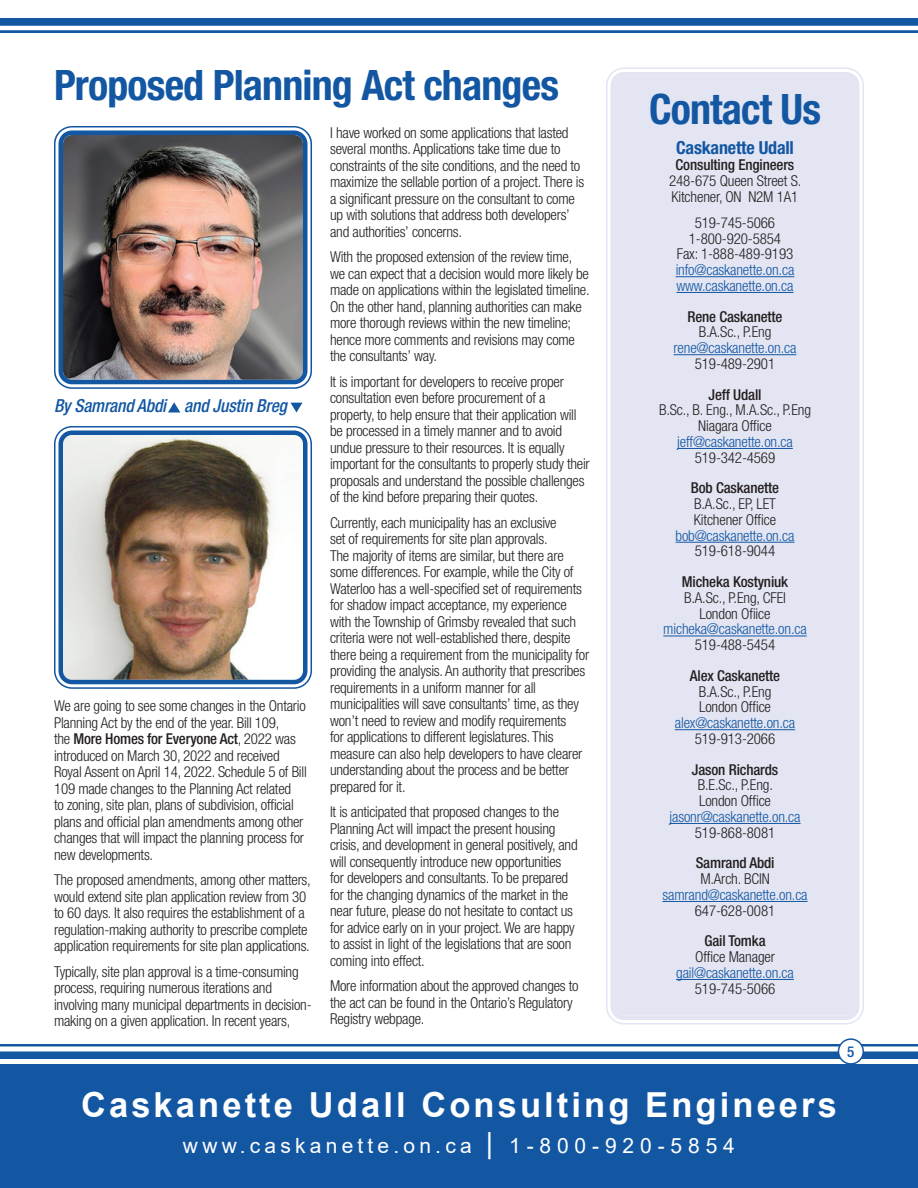
<style>
.page{position:relative;width:918px;height:1188px;background:#fff}
.page>*{position:absolute;margin:0;border:0;box-sizing:border-box;transform-origin:0 0}
.t1{font:700 condensed 42px "Helvetica Neue";letter-spacing:-.02em;color:#1357a3}
.t2{font:700 34.5px "Arial";letter-spacing:.09em;color:#fff}
.t3{font:21px "Arial";letter-spacing:.2em;color:#fff}
.t4{font:italic 500 condensed 18px "Helvetica Neue";letter-spacing:-.01em;color:#1357a3}
.t5{font:700 condensed 18px "Helvetica Neue";letter-spacing:-.01em;color:#1357a3}
.t6{font:300 condensed 15px/16.5px "Helvetica Neue";letter-spacing:-.015em;color:#231f20}
.t7{font:300 condensed 15px/15.8px "Helvetica Neue";letter-spacing:-.01em;color:#1357a3}
.t8{font:500 condensed 15px "Helvetica Neue";letter-spacing:-.01em;color:#231f20}
.t9{font:500 condensed 15px "Helvetica Neue";color:#1357a3}
.s1{font-weight:500}
.s2{font-size:28.5px}
</style>
<div class="page">
<div style="left:607px;top:68px;width:256px;height:956px;background:#e3e5f2;border-radius:17px"></div>
<div style="left:606px;top:68px;width:258px;height:956px;border:9px solid #fff;border-radius:14px"></div>
<div style="left:606px;top:67px;width:258px;height:957px;border:2px solid #e3e5f2;border-radius:17px"></div>
<div style="left:610px;top:72px;width:250px;height:948px;border:4px solid #e3e5f2;border-radius:11px"></div>
<hr style="left:676px;top:276px;width:118px;height:1px;background:#1357a3">
<hr style="left:676px;top:292px;width:118px;height:1px;background:#1357a3">
<hr style="left:674px;top:354px;width:122px;height:1px;background:#1357a3">
<hr style="left:677px;top:448px;width:116px;height:1px;background:#1357a3">
<hr style="left:675px;top:542px;width:120px;height:1px;background:#1357a3">
<hr style="left:663px;top:636px;width:144px;height:1px;background:#1357a3">
<hr style="left:675px;top:729px;width:120px;height:1px;background:#1357a3">
<hr style="left:669px;top:823px;width:132px;height:1px;background:#1357a3">
<hr style="left:662px;top:901px;width:146px;height:1px;background:#1357a3">
<hr style="left:676px;top:979px;width:118px;height:1px;background:#1357a3">
<img style="left:64px;top:136px;width:238px;height:243px">
<div style="left:54px;top:126px;width:258px;height:263px;border:9px solid #fff;border-radius:14px"></div>
<div style="left:54px;top:126px;width:258px;height:263px;border:2px solid #1357a3;border-radius:17px"></div>
<div style="left:58px;top:130px;width:250px;height:254px;border:4px solid #1357a3;border-radius:11px"></div>
<img style="left:64px;top:436px;width:238px;height:243px">
<div style="left:54px;top:426px;width:258px;height:263px;border:9px solid #fff;border-radius:14px"></div>
<div style="left:54px;top:426px;width:258px;height:263px;border:2px solid #1357a3;border-radius:17px"></div>
<div style="left:58px;top:430px;width:250px;height:254px;border:4px solid #1357a3;border-radius:11px"></div>
<svg style="left:168px;top:402px;width:12px;height:10px"></svg>
<svg style="left:290px;top:403px;width:13px;height:9px"></svg>
<hr style="left:0;top:30px;width:918px;height:3px;background:#1357a3">
<div style="left:0;top:18px;width:918px;height:8px;background:#1357a3"></div>
<hr style="left:0;top:1044px;width:918px;height:3px;background:#1357a3">
<div style="left:0;top:1052px;width:918px;height:7px;background:#1357a3"></div>
<div style="left:0;top:1064px;width:918px;height:124px;background:#1357a3"></div>
<div style="left:838px;top:1039px;width:25px;height:25px;background:#fff;border-radius:50%"></div>
<div style="left:838px;top:1038px;width:26px;height:27px;border:2px solid #1357a3;border-radius:50%"></div>
<h1 class="t1" style="left:54px;top:60px;width:507px">Proposed Planning Act changes</h1>
<p class="t4" style="left:54px;top:395px;width:234px">By Samrand Abdi and Justin Breg</p>
<p class="t6" style="left:54px;top:698px;width:254px">We are going to see some changes in the Ontario Planning Act by the end of the year. Bill 109,<br>the <span class="s1">More Homes for Everyone Act</span>, 2022 was introduced on March 30, 2022 and received Royal Assent on April 14, 2022. Schedule 5 of Bill 109 made changes to the Planning Act related<br>to zoning, site plan, plans of subdivision, official plans and official plan amendments among other changes that will impact the planning process for new developments.</p>
<p class="t6" style="left:54px;top:872px;width:258px">The proposed amendments, among other matters, would extend site plan application review from 30 to 60 days. It also requires the establishment of a regulation-making authority to prescribe complete application requirements for site plan applications.</p>
<p class="t6" style="left:54px;top:963px;width:259px">Typically, site plan approval is a time-consuming process, requiring numerous iterations and involving many municipal departments in decision&shy;making on a given application. In recent years,</p>
<p class="t6" style="left:330px;top:124px;width:256px">I have worked on some applications that lasted several months. Applications take time due to constraints of the site conditions, and the need to maximize the sellable portion of a project. There is a significant pressure on the consultant to come up with solutions that address both developers’ and authorities’ concerns.</p>
<p class="t6" style="left:330px;top:249px;width:261px">With the proposed extension of the review time, we can expect that a decision would more likely be made on applications within the legislated timeline.<br>On the other hand, planning authorities can make more thorough reviews within the new timeline; hence more comments and revisions may come the consultants’ way.</p>
<p class="t6" style="left:330px;top:373px;width:261px">It is important for developers to receive proper consultation even before procurement of a property, to help ensure that their application will be processed in a timely manner and to avoid undue pressure to their resources. It is equally important for the consultants to properly study their proposals and understand the possible challenges of the kind before preparing their quotes.</p>
<p class="t6" style="left:330px;top:514px;width:261px">Currently, each municipality has an exclusive<br>set of requirements for site plan approvals.<br>The majority of items are similar, but there are some differences. For example, while the City of Waterloo has a well-specified set of requirements for shadow impact acceptance, my experience with the Township of Grimsby revealed that such criteria were not well-established there, despite there being a requirement from the municipality for providing the analysis. An authority that prescribes requirements in a uniform manner for all municipalities will save consultants’ time, as they won’t need to review and modify requirements<br>for applications to different legislatures. This measure can also help developers to have clearer understanding about the process and be better prepared for it.</p>
<p class="t6" style="left:330px;top:804px;width:249px">It is anticipated that proposed changes to the Planning Act will impact the present housing crisis, and development in general positively, and will consequently introduce new opportunities for developers and consultants. To be prepared for the changing dynamics of the market in the near future, please do not hesitate to contact us for advice early on in your project. We are happy to assist in light of the legislations that are soon coming into effect.</p>
<p class="t6" style="left:330px;top:978px;width:250px">More information about the approved changes to the act can be found in the Ontario’s Regulatory<br>Registry webpage.</p>
<h1 class="t1" style="left:649px;top:84px;width:173px">Contact Us</h1>
<p class="t5" style="left:676px;top:137px;width:119px">Caskanette Udall</p>
<p class="t8" style="left:676px;top:156px;width:120px">Consulting Engineers</p>
<p class="t6" style="left:669px;top:173px;width:134px;line-height:15.8px">248-675 Queen Street S.<br>Kitchener, ON N2M 1A1</p>
<p class="t6" style="left:677px;top:215px;width:118px;line-height:15.8px;text-align:center">519-745-5066<br>1-800-920-5854<br>Fax: 1-888-489-9193</p>
<p class="t7" style="left:676px;top:262px;width:120px">info@caskanette.on.ca www.caskanette.on.ca</p>
<p class="t8" style="left:687px;top:307px;width:97px">Rene Caskanette</p>
<p class="t6" style="left:699px;top:324px;width:74px">B.A.Sc., P.Eng</p>
<p class="t7" style="left:674px;top:340px;width:124px">rene@caskanette.on.ca</p>
<p class="t6" style="left:695px;top:355px;width:82px">519-489-2901</p>
<p class="t8" style="left:709px;top:385px;width:55px">Jeff Udall</p>
<p class="t6" style="left:659px;top:402px;width:154px;line-height:15.8px;text-align:center">B.Sc., B. Eng., M.A.Sc., P.Eng<br>Niagara Office</p>
<p class="t7" style="left:677px;top:434px;width:117px">jeff@caskanette.on.ca</p>
<p class="t6" style="left:695px;top:449px;width:82px">519-342-4569</p>
<p class="t8" style="left:691px;top:479px;width:90px">Bob Caskanette</p>
<p class="t6" style="left:694px;top:496px;width:84px;line-height:15.8px">B.A.Sc., EP, LET<br>Kitchener Office</p>
<p class="t7" style="left:676px;top:527px;width:121px">bob@caskanette.on.ca</p>
<p class="t6" style="left:695px;top:543px;width:82px">519-618-9044</p>
<p class="t8" style="left:682px;top:573px;width:108px">Micheka Kostyniuk</p>
<p class="t6" style="left:684px;top:590px;width:103px;line-height:15.8px;text-align:center">B.A.Sc., P.Eng, CFEI<br>London Ofiice</p>
<p class="t7" style="left:663px;top:621px;width:145px">micheka@caskanette.on.ca</p>
<p class="t6" style="left:695px;top:637px;width:82px">519-488-5454</p>
<p class="t8" style="left:690px;top:667px;width:92px">Alex Caskanette</p>
<p class="t6" style="left:699px;top:683px;width:74px;line-height:15.8px">B.A.Sc., P.Eng<br>London Office</p>
<p class="t7" style="left:675px;top:715px;width:122px">alex@caskanette.on.ca</p>
<p class="t6" style="left:695px;top:730px;width:82px">519-913-2066</p>
<p class="t8" style="left:692px;top:760px;width:88px">Jason Richards</p>
<p class="t6" style="left:698px;top:777px;width:77px;line-height:15.8px">B.E.Sc., P.Eng.<br>London Office</p>
<p class="t7" style="left:670px;top:809px;width:133px">jasonr@caskanette.on.ca</p>
<p class="t6" style="left:695px;top:824px;width:82px">519-868-8081</p>
<p class="t8" style="left:696px;top:854px;width:80px">Samrand Abdi</p>
<p class="t6" style="left:700px;top:871px;width:71px">M.Arch. BCIN</p>
<p class="t7" style="left:662px;top:887px;width:147px">samrand@caskanette.on.ca</p>
<p class="t6" style="left:695px;top:902px;width:82px">647-628-0081</p>
<p class="t8" style="left:705px;top:932px;width:63px">Gail Tomka</p>
<p class="t6" style="left:695px;top:949px;width:81px">Office Manager</p>
<p class="t7" style="left:676px;top:965px;width:119px">gail@caskanette.on.ca</p>
<p class="t6" style="left:695px;top:980px;width:82px">519-745-5066</p>
<p class="t9" style="left:847px;top:1043px;width:9px">5</p>
<h2 class="t2" style="left:81px;top:1081px;width:757px">Caskanette Udall Consulting Engineers</h2>
<h3 class="t3" style="left:183px;top:1131px;width:553px">www.caskanette.on.ca <span class="s2">|</span> 1-800-920-5854</h3>
</div>
